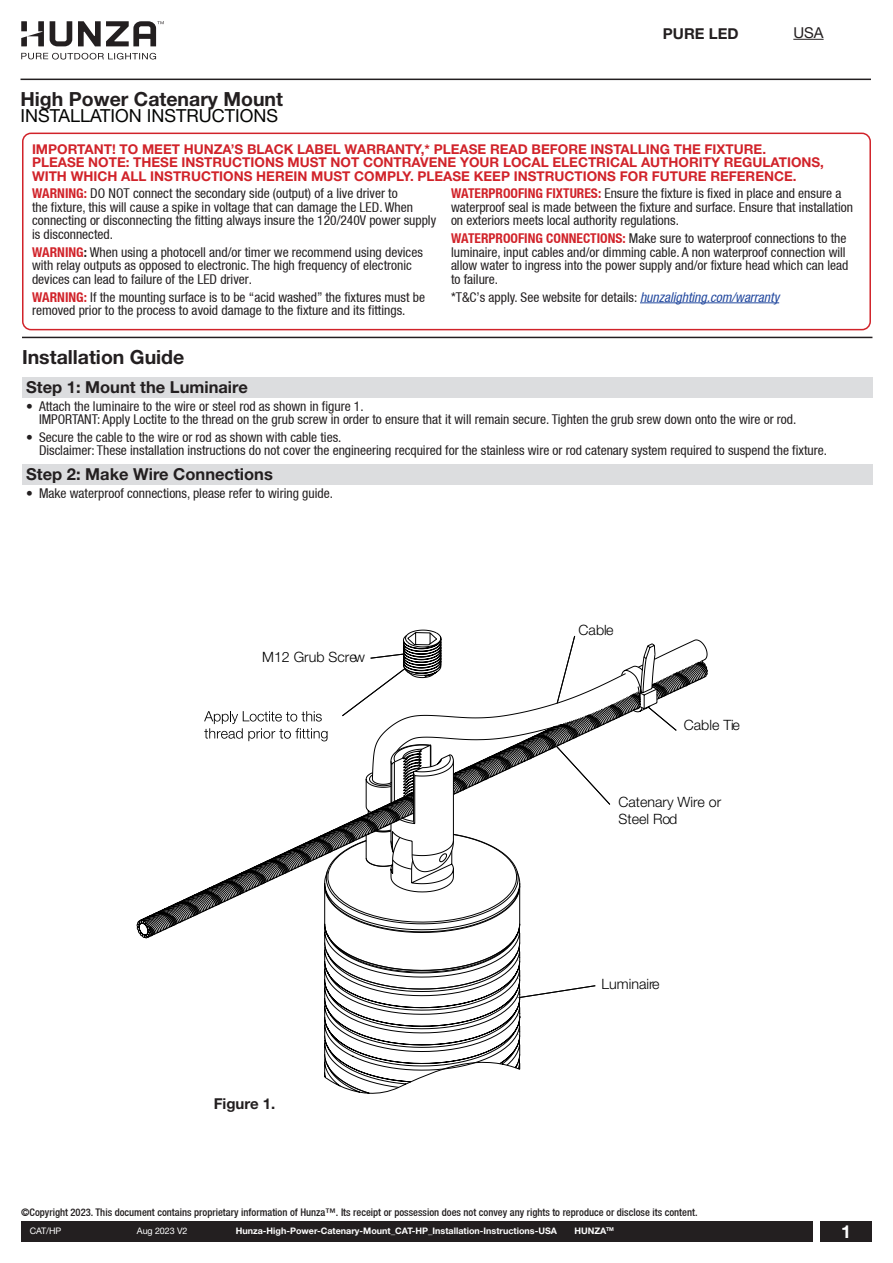
<style>
.page{position:relative;width:893px;height:1263px;background:#fff}
.page>*{position:absolute;margin:0;border:0;box-sizing:border-box;transform-origin:0 0}
.t1{font:700 19.5px "Helvetica Neue LT Std";color:#231f20}
.t2{font:18px "Helvetica Neue LT Std";color:#040503}
.t3{font:700 18px "Helvetica Neue LT Std";color:#fff}
.t4{font:700 16.5px "Helvetica Neue LT Std";color:#231f20}
.t5{font:700 15px "Helvetica Neue LT Std";color:#231f20}
.Country_Indicator{font:15px "Helvetica Neue LT Std";color:#231f20}
.t6{font:300 14.25px/17.1px "Helvetica Neue LT Std";color:#000}
.Body_2_Col{font:condensed 13.5px/13.5px "Helvetica Neue LT";color:#231f20}
.WARNINGS{font:700 13.5px/13.5px "Helvetica Neue LT Std";color:#d1232a}
.t7{font:500 condensed 10.5px "Helvetica Neue LT";color:#231f20}
.t8{font:700 9px "Helvetica Neue LT Std";color:#fff}
.t9{font:9px "Helvetica Neue LT Std";letter-spacing:-.01em;color:#fff}
.s1{font-weight:700;color:#d1232a}
.s2{font-weight:700}
.s3{font-style:italic;color:#22489e}
</style>
<div class="page">
<svg style="left:21px;top:21px;width:143px;height:39px"></svg>
<div style="left:21px;top:1221px;width:792px;height:21px;background:#231f20"></div>
<div style="left:821px;top:1221px;width:51px;height:21px;background:#231f20"></div>
<hr style="left:640px;top:302px;width:139px;height:1px;background:#22489e">
<div style="left:22px;top:133px;width:849px;height:197px;border:2px solid #d1232a;border-radius:8px"></div>
<hr style="left:793px;top:39px;width:31px;height:1px;background:#231f20">
<hr style="left:21px;top:79px;width:850px;height:1px;background:#231f20">
<hr style="left:22px;top:337px;width:850px;height:1px;background:#231f20">
<div style="left:22px;top:377px;width:850px;height:21px;background:#dcdddf"></div>
<div style="left:22px;top:464px;width:850px;height:21px;background:#dcdddf"></div>
<svg style="left:137px;top:630px;width:571px;height:308px"></svg>
<svg style="left:285px;top:640px;width:422px;height:430px"></svg>
<svg style="left:324px;top:1035px;width:196px;height:58px"></svg>
<svg style="left:204px;top:711px;width:124px;height:30px"></svg>
<svg style="left:518px;top:985px;width:78px;height:13px"></svg>
<svg style="left:557px;top:635px;width:18px;height:69px"></svg>
<svg style="left:648px;top:707px;width:29px;height:24px"></svg>
<svg style="left:556px;top:746px;width:54px;height:59px"></svg>
<svg style="left:342px;top:632px;width:112px;height:240px"></svg>
<h2 class="t1" style="left:21px;top:87px;width:264px">High Power Catenary Mount</h2>
<h2 class="t2" style="left:21px;top:105px;width:259px">INSTALLATION INSTRUCTIONS</h2>
<h4 class="t5" style="left:663px;top:24px;width:77px">PURE LED</h4>
<p class="Country_Indicator" style="left:793px;top:24px;width:32px">USA</p>
<p class="WARNINGS" style="left:32px;top:142px;width:736px">IMPORTANT! TO MEET HUNZA’S BLACK LABEL WARRANTY,* PLEASE READ BEFORE INSTALLING THE FIXTURE.</p>
<p class="WARNINGS" style="left:32px;top:155px;width:793px">PLEASE NOTE: THESE INSTRUCTIONS MUST NOT CONTRAVENE YOUR LOCAL ELECTRICAL AUTHORITY REGULATIONS,<br>WITH WHICH ALL INSTRUCTIONS HEREIN MUST COMPLY. PLEASE KEEP INSTRUCTIONS FOR FUTURE REFERENCE.</p>
<p class="Body_2_Col" style="left:32px;top:187px;width:406px"><span class="s1">WARNING:</span> DO NOT connect the secondary side (output) of a live driver to<br>the fixture, this will cause a spike in voltage that can damage the LED. When connecting or disconnecting the fitting always insure the 120/240V power supply is disconnected.</p>
<p class="Body_2_Col" style="left:32px;top:245px;width:392px"><span class="s1">WARNING</span><span class="s2">:</span> When using a photocell and/or timer we recommend using devices with relay outputs as opposed to electronic. The high frequency of electronic devices can lead to failure of the LED driver.</p>
<p class="Body_2_Col" style="left:32px;top:290px;width:394px"><span class="s1">WARNING:</span> If the mounting surface is to be “acid washed” the fixtures must be removed prior to the process to avoid damage to the fixture and its fittings.</p>
<p class="Body_2_Col" style="left:451px;top:187px;width:404px"><span class="s1">WATERPROOFING FIXTURES:</span> Ensure the fixture is fixed in place and ensure a waterproof seal is made between the fixture and surface. Ensure that installation on exteriors meets local authority regulations.</p>
<p class="Body_2_Col" style="left:451px;top:232px;width:399px"><span class="s1">WATERPROOFING CONNECTIONS:</span> Make sure to waterproof connections to the luminaire, input cables and/or dimming cable. A non waterproof connection will allow water to ingress into the power supply and/or fixture head which can lead to failure.</p>
<p class="Body_2_Col" style="left:451px;top:290px;width:330px">*T&amp;C’s apply. See website for details: <span class="s3">hunzalighting.com/warranty</span></p>
<h2 class="t1" style="left:22px;top:345px;width:164px">Installation Guide</h2>
<p class="t4" style="left:26px;top:377px;width:223px">Step 1: Mount the Luminaire</p>
<p class="Body_2_Col" style="left:39px;top:399px;width:759px;text-indent:-13px">• Attach the luminaire to the wire or steel rod as shown in figure 1.<br>IMPORTANT: Apply Loctite to the thread on the grub screw in order to ensure that it will remain secure. Tighten the grub srew down onto the wire or rod.</p>
<p class="Body_2_Col" style="left:39px;top:430px;width:789px;text-indent:-13px">• Secure the cable to the wire or rod as shown with cable ties.<br>Disclaimer: These installation instructions do not cover the engineering recquired for the stainless wire or rod catenary system required to suspend the fixture.</p>
<p class="t4" style="left:26px;top:464px;width:248px">Step 2: Make Wire Connections</p>
<p class="Body_2_Col" style="left:26px;top:487px;width:308px">• Make waterproof connections, please refer to wiring guide.</p>
<p class="t6" style="left:262px;top:648px;width:104px">M12 Grub Screw</p>
<h4 class="t5" style="left:214px;top:1094px;width:63px">Figure 1.</h4>
<p class="t6" style="left:579px;top:621px;width:36px">Cable</p>
<p class="t6" style="left:684px;top:716px;width:58px">Cable Tie</p>
<p class="t6" style="left:618px;top:793px;width:104px">Catenary Wire or<br>Steel Rod</p>
<p class="t6" style="left:602px;top:975px;width:59px">Luminaire</p>
<p class="t7" style="left:21px;top:1206px;width:678px">©Copyright 2023. This document contains proprietary information of Hunza™. Its receipt or possession does not convey any rights to reproduce or disclose its content.</p>
<p class="t9" style="left:30px;top:1226px;width:33px">CAT/HP</p>
<p class="t9" style="left:137px;top:1226px;width:52px">Aug 2023 V2</p>
<p class="t8" style="left:236px;top:1225px;width:323px">Hunza-High-Power-Catenary-Mount_CAT-HP_Installation-Instructions-USA</p>
<p class="t8" style="left:575px;top:1225px;width:41px">HUNZA<sup>TM</sup></p>
<h2 class="t3" style="left:841px;top:1220px;width:12px">1</h2>
</div>
